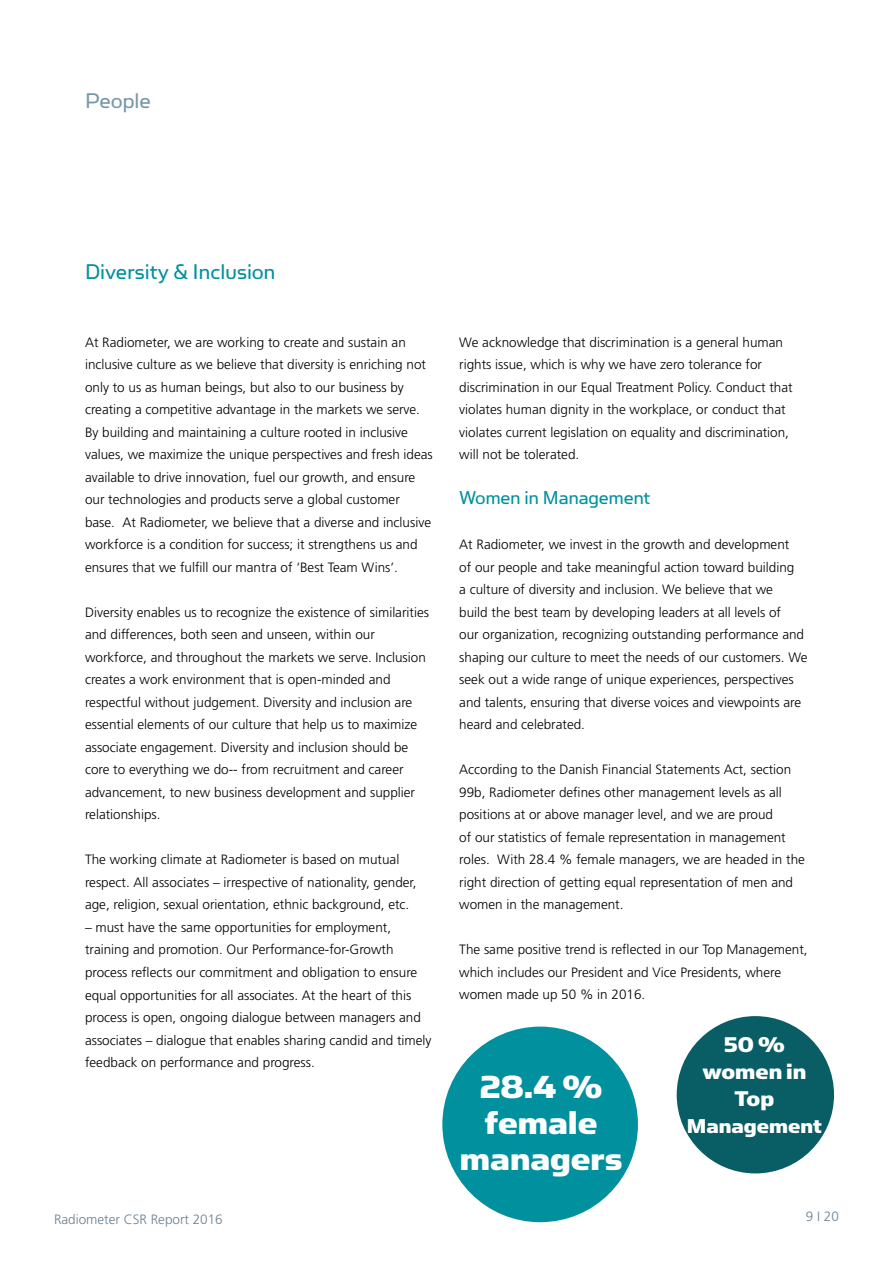
<style>
.page{position:relative;width:893px;height:1263px;background:#fff}
.page>*{position:absolute;margin:0;border:0;box-sizing:border-box;transform-origin:0 0}
.t1{font:36px/36px "Simian Text Chimpanzee";color:#fff;text-align:center}
.t2{font:24px "Simian Text Orangutan";color:#00909e}
.t3{font:24px/27px "Simian Text Chimpanzee";color:#fff;text-align:center}
.t4{font:24px "Simian Text Orangutan";color:#7698a9}
.t5{font:22.5px "Simian Text Chimpanzee";color:#fff}
.t6{font:21px "Simian Text Orangutan";color:#00909e}
.t7{font:300 13.5px/22.5px "Frutiger";color:#000}
.t8{font:300 13.5px "Frutiger";color:#6a7f91}
</style>
<div class="page">
<div style="left:442px;top:1026px;width:196px;height:196px;background:#00909e;border-radius:50%"></div>
<div style="left:677px;top:1016px;width:157px;height:157px;background:#095e65;border-radius:50%"></div>
<h2 class="t4" style="left:85px;top:87px;width:67px">People</h2>
<h2 class="t2" style="left:85px;top:259px;width:192px">Diversity &amp; Inclusion</h2>
<p class="t7" style="left:85px;top:331px;width:349px">At Radiometer, we are working to create and sustain an inclusive culture as we believe that diversity is enriching not only to us as human beings, but also to our business by creating a competitive advantage in the markets we serve.<br>By building and maintaining a culture rooted in inclusive values, we maximize the unique perspectives and fresh ideas available to drive innovation, fuel our growth, and ensure our technologies and products serve a global customer base. At Radiometer, we believe that a diverse and inclusive workforce is a condition for success; it strengthens us and ensures that we fulfill our mantra of ‘Best Team Wins’.</p>
<p class="t7" style="left:85px;top:601px;width:345px">Diversity enables us to recognize the existence of similarities and differences, both seen and unseen, within our workforce, and throughout the markets we serve. Inclusion creates a work environment that is open-minded and respectful without judgement. Diversity and inclusion are essential elements of our culture that help us to maximize associate engagement. Diversity and inclusion should be core to everything we do-- from recruitment and career advancement, to new business development and supplier relationships.</p>
<p class="t7" style="left:85px;top:849px;width:333px">The working climate at Radiometer is based on mutual respect. All associates – irrespective of nationality, gender, age, religion, sexual orientation, ethnic background, etc.</p>
<p class="t7" style="left:85px;top:916px;width:348px">– must have the same opportunities for employment, training and promotion. Our Performance-for-Growth process reflects our commitment and obligation to ensure equal opportunities for all associates. At the heart of this process is open, ongoing dialogue between managers and associates – dialogue that enables sharing candid and timely feedback on performance and progress.</p>
<p class="t7" style="left:459px;top:331px;width:335px">We acknowledge that discrimination is a general human rights issue, which is why we have zero tolerance for discrimination in our Equal Treatment Policy. Conduct that violates human dignity in the workplace, or conduct that violates current legislation on equality and discrimination, will not be tolerated.</p>
<h3 class="t6" style="left:459px;top:486px;width:193px">Women in Management</h3>
<p class="t7" style="left:459px;top:533px;width:350px">At Radiometer, we invest in the growth and development<br>of our people and take meaningful action toward building<br>a culture of diversity and inclusion. We believe that we<br>build the best team by developing leaders at all levels of<br>our organization, recognizing outstanding performance and shaping our culture to meet the needs of our customers. We seek out a wide range of unique experiences, perspectives and talents, ensuring that diverse voices and viewpoints are heard and celebrated.</p>
<p class="t7" style="left:459px;top:758px;width:347px">According to the Danish Financial Statements Act, section 99b, Radiometer defines other management levels as all positions at or above manager level, and we are proud<br>of our statistics of female representation in management roles. With 28.4 % female managers, we are headed in the right direction of getting equal representation of men and women in the management.</p>
<p class="t7" style="left:459px;top:938px;width:350px">The same positive trend is reflected in our Top Management, which includes our President and Vice Presidents, where women made up 50 % in 2016.</p>
<h1 class="t1" style="left:460px;top:1067px;width:164px">28.4 % female managers</h1>
<h2 class="t3" style="left:702px;top:1031px;width:106px">50 % women in<br>Top</h2>
<h3 class="t5" style="left:687px;top:1113px;width:137px">Management</h3>
<p class="t8" style="left:54px;top:1212px;width:170px">Radiometer CSR Report 2016</p>
<p class="t8" style="left:806px;top:1209px;width:35px">9 I 20</p>
</div>
